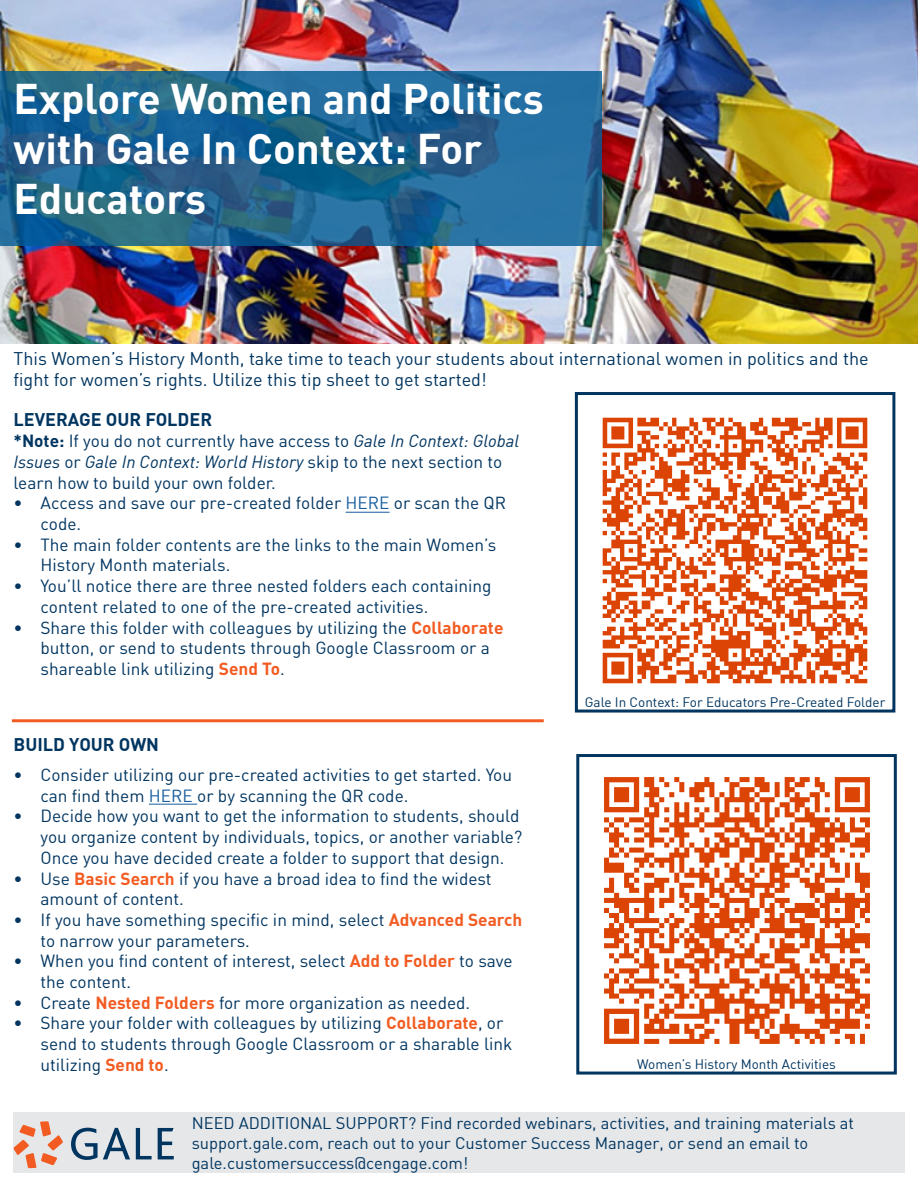
<style>
.page{position:relative;width:918px;height:1188px;background:#fff}
.page>*{position:absolute;margin:0;border:0;box-sizing:border-box;transform-origin:0 0}
.t1{font:700 42px/50.4px "DIN";color:#fff}
.t2{font:18px/21.6px "DIN";color:#003560}
.t3{font:700 18px "DIN";color:#003560}
.t4{font:17.25px/20.7px "DIN";color:#003560}
.t5{font:16.5px/19.8px "DIN";color:#003560}
.t6{font:13.5px "DIN";color:#003560}
.s1{font-weight:700}
.s2{font-style:italic}
.s3{color:#175d9e}
.s4{font-weight:700;color:#f25b21}
</style>
<div class="page">
<img style="left:0;top:0;width:918px;height:343px">
<hr style="left:149px;top:804px;width:48px;height:1px;background:#175d9e">
<div style="left:178px;top:1112px;width:726px;height:61px;background:#e6e7e9"></div>
<svg style="left:0;top:71px;width:602px;height:175px;background:#206591"></svg>
<hr style="left:12px;top:719px;width:532px;height:3px;background:#f25b21">
<div style="left:14px;top:1112px;width:164px;height:61px;background:#e6e7e9"></div>
<svg style="left:14px;top:1121px;width:49px;height:47px"></svg>
<svg style="left:71px;top:1128px;width:59px;height:32px"></svg>
<svg style="left:136px;top:1128px;width:16px;height:31px"></svg>
<svg style="left:158px;top:1128px;width:16px;height:31px"></svg>
<img style="left:602px;top:417px;width:266px;height:267px">
<div style="left:575px;top:392px;width:320px;height:321px;border:3px solid #003560"></div>
<img style="left:604px;top:777px;width:266px;height:267px">
<div style="left:576px;top:754px;width:321px;height:321px;border:3px solid #003560"></div>
<hr style="left:346px;top:512px;width:44px;height:1px;background:#175d9e">
<p class="t1" style="left:14px;top:71px;width:532px">Explore Women and Politics with Gale In Context: For<br>Educators</p>
<p class="t2" style="left:14px;top:347px;width:857px">This Women’s History Month, take time to teach your students about international women in politics and the fight for women’s rights. Utilize this tip sheet to get started!</p>
<p class="t3" style="left:14px;top:408px;width:200px">LEVERAGE OUR FOLDER</p>
<p class="t4" style="left:14px;top:430px;width:507px"><span class="s1">*Note:</span> If you do not currently have access to <span class="s2">Gale In Context: Global<br>Issues</span> or <span class="s2">Gale In Context: World History</span> skip to the next section to learn how to build your own folder.</p>
<p class="t4" style="left:40px;top:492px;width:467px;text-indent:-27px">• Access and save our pre-created folder <span class="s3">HERE</span> or scan the QR code.</p>
<p class="t4" style="left:40px;top:534px;width:457px;text-indent:-27px">• The main folder contents are the links to the main Women’s<br>History Month materials.</p>
<p class="t4" style="left:40px;top:575px;width:453px;text-indent:-27px">• You’ll notice there are three nested folders each containing content related to one of the pre-created activities.</p>
<p class="t4" style="left:41px;top:617px;width:464px;text-indent:-27px">• Share this folder with colleagues by utilizing the <span class="s4">Collaborate </span>button, or send to students through Google Classroom or a shareable link utilizing <span class="s4">Send To</span>.</p>
<p class="t3" style="left:14px;top:733px;width:147px">BUILD YOUR OWN</p>
<p class="t4" style="left:40px;top:764px;width:473px;text-indent:-27px">• Consider utilizing our pre-created activities to get started. You can find them <span class="s3">HERE</span> or by scanning the QR code.</p>
<p class="t4" style="left:40px;top:806px;width:484px;text-indent:-27px">• Decide how you want to get the information to students, should you organize content by individuals, topics, or another variable?<br>Once you have decided create a folder to support that design.</p>
<p class="t4" style="left:40px;top:868px;width:453px;text-indent:-27px">• Use <span class="s4">Basic Search</span> if you have a broad idea to find the widest amount of content.</p>
<p class="t4" style="left:40px;top:909px;width:483px;text-indent:-27px">• If you have something specific in mind, select <span class="s4">Advanced Search </span>to narrow your parameters.</p>
<p class="t4" style="left:40px;top:950px;width:474px;text-indent:-27px">• When you find content of interest, select <span class="s4">Add to Folder</span> to save the content.</p>
<p class="t4" style="left:14px;top:992px;width:458px">• Create <span class="s4">Nested Folders</span> for more organization as needed.</p>
<p class="t4" style="left:40px;top:1013px;width:473px;text-indent:-27px">• Share your folder with colleagues by utilizing <span class="s4">Collaborate</span>, or send to students through Google Classroom or a sharable link utilizing <span class="s4">Send to</span>.</p>
<p class="t6" style="left:585px;top:694px;width:302px">Gale In Context: For Educators Pre-Created Folder</p>
<p class="t6" style="left:637px;top:1056px;width:200px">Women’s History Month Activities</p>
<p class="t5" style="left:192px;top:1113px;width:664px">NEED ADDITIONAL SUPPORT? Find recorded webinars, activities, and training materials at support.gale.com, reach out to your Customer Success Manager, or send an email to</p>
<p class="t5" style="left:192px;top:1153px;width:278px">gale.customersuccess@cengage.com!</p>
</div>
